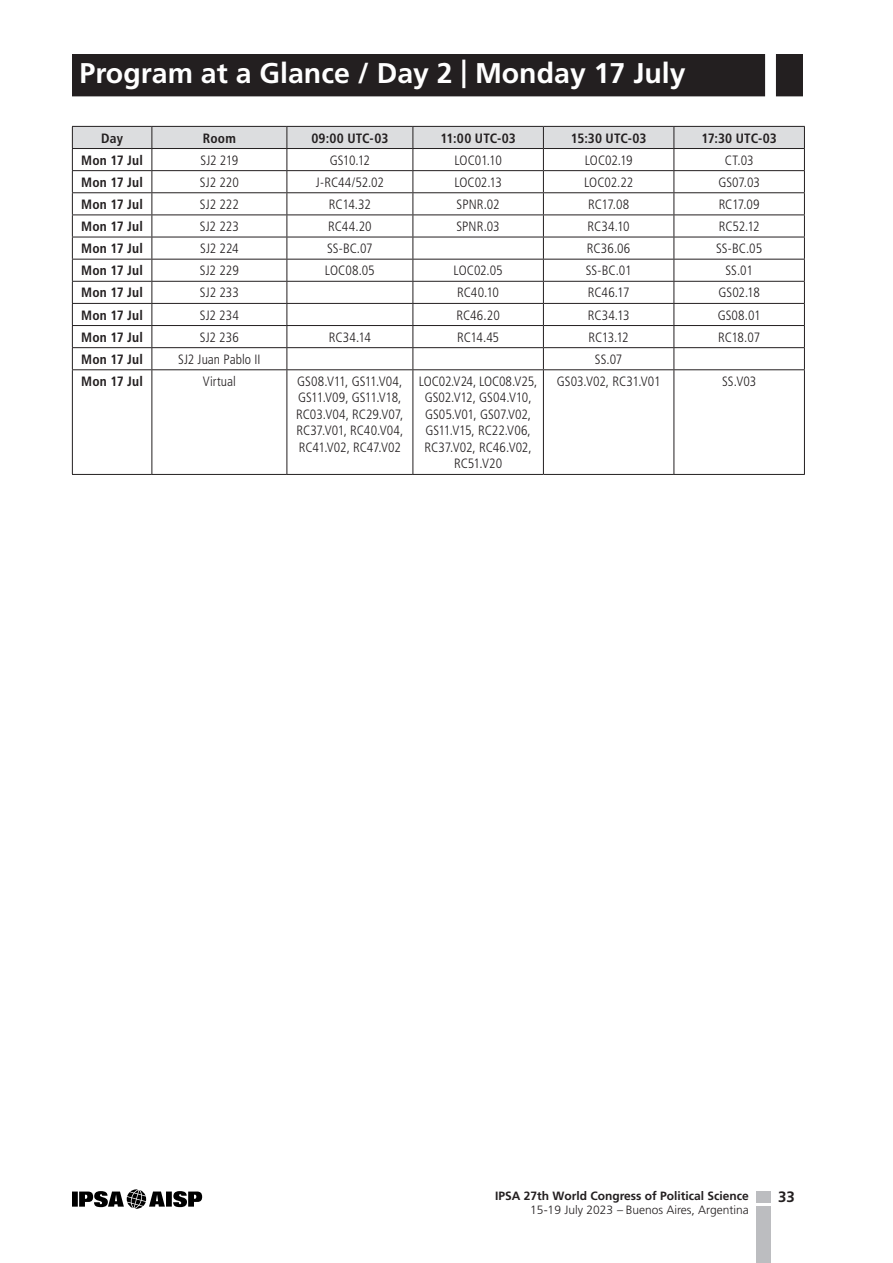
<style>
.page{position:relative;width:893px;height:1263px;background:#fff}
.page>*{position:absolute;margin:0;border:0;box-sizing:border-box;transform-origin:0 0}
.G4a_Day{font:700 28.5px "Frutiger LT Std";color:#fff}
.t1{font:700 15px "Frutiger LT Std";color:#231f20}
._01_Tab-courant{font:300 condensed 13.5px/16.5px "Frutiger LT Std";letter-spacing:-.005em;color:#231f20}
._01_Tab-courant-2{font:700 condensed 13.5px "Frutiger LT Std";letter-spacing:.015em;color:#231f20}
._01_Tab-entete{font:700 condensed 13.5px "Frutiger LT Std";letter-spacing:.005em;color:#231f20}
.t2{font:700 12px "Frutiger LT Std";color:#231f20}
.t3{font:300 12px "Frutiger LT Std";color:#231f20}
.s1{font-family:"Univers LT Std";font-weight:400;font-style:italic;font-stretch:condensed}
</style>
<div class="page">
<svg style="left:72px;top:1189px;width:130px;height:20px"></svg>
<div style="left:756px;top:1206px;width:15px;height:57px;background:#bcbdc0"></div>
<div style="left:756px;top:1191px;width:15px;height:11px;background:#bcbdc0"></div>
<div style="left:72px;top:54px;width:693px;height:42px;background:#231f20"></div>
<div style="left:776px;top:54px;width:27px;height:42px;background:#231f20"></div>
<hr style="left:72px;top:369px;width:80px;height:1px;background:#231f20">
<hr style="left:152px;top:369px;width:135px;height:1px;background:#231f20">
<hr style="left:152px;top:370px;width:1px;height:104px;background:#231f20">
<hr style="left:287px;top:369px;width:126px;height:1px;background:#231f20">
<hr style="left:286px;top:370px;width:1px;height:104px;background:#231f20">
<hr style="left:413px;top:369px;width:130px;height:1px;background:#231f20">
<hr style="left:412px;top:370px;width:1px;height:104px;background:#231f20">
<hr style="left:543px;top:369px;width:131px;height:1px;background:#231f20">
<hr style="left:543px;top:370px;width:1px;height:104px;background:#231f20">
<hr style="left:674px;top:369px;width:131px;height:1px;background:#231f20">
<hr style="left:674px;top:370px;width:1px;height:104px;background:#231f20">
<hr style="left:72px;top:474px;width:80px;height:1px;background:#231f20">
<hr style="left:152px;top:474px;width:135px;height:1px;background:#231f20">
<hr style="left:287px;top:474px;width:126px;height:1px;background:#231f20">
<hr style="left:413px;top:474px;width:130px;height:1px;background:#231f20">
<hr style="left:543px;top:474px;width:131px;height:1px;background:#231f20">
<hr style="left:674px;top:474px;width:131px;height:1px;background:#231f20">
<hr style="left:72px;top:370px;width:1px;height:104px;background:#231f20">
<hr style="left:804px;top:370px;width:1px;height:104px;background:#231f20">
<svg style="left:72px;top:126px;width:733px;height:243px"></svg>
<hr style="left:72px;top:148px;width:80px;height:1px;background:#231f20">
<hr style="left:152px;top:148px;width:135px;height:1px;background:#231f20">
<hr style="left:287px;top:148px;width:126px;height:1px;background:#231f20">
<hr style="left:413px;top:148px;width:130px;height:1px;background:#231f20">
<hr style="left:543px;top:148px;width:131px;height:1px;background:#231f20">
<hr style="left:674px;top:148px;width:131px;height:1px;background:#231f20">
<p class="G4a_Day" style="left:80px;top:56px;width:608px">Program at a Glance / Day 2 | Monday 17 July</p>
<p class="_01_Tab-entete" style="left:101px;top:130px;width:23px">Day</p>
<p class="_01_Tab-entete" style="left:203px;top:130px;width:34px">Room</p>
<p class="_01_Tab-entete" style="left:311px;top:130px;width:79px">09:00 UTC-03</p>
<p class="_01_Tab-entete" style="left:440px;top:130px;width:77px">11:00 UTC-03</p>
<p class="_01_Tab-entete" style="left:571px;top:130px;width:77px">15:30 UTC-03</p>
<p class="_01_Tab-entete" style="left:701px;top:130px;width:77px">17:30 UTC-03</p>
<p class="_01_Tab-courant-2" style="left:81px;top:152px;width:63px">Mon 17 Jul</p>
<p class="_01_Tab-courant" style="left:200px;top:152px;width:39px">SJ2 219</p>
<p class="_01_Tab-courant" style="left:330px;top:152px;width:42px">GS10.12</p>
<p class="_01_Tab-courant" style="left:454px;top:152px;width:49px">LOC01.10</p>
<p class="_01_Tab-courant" style="left:585px;top:152px;width:49px">LOC02.19</p>
<p class="_01_Tab-courant" style="left:725px;top:152px;width:30px">CT.03</p>
<p class="_01_Tab-courant-2" style="left:81px;top:174px;width:63px">Mon 17 Jul</p>
<p class="_01_Tab-courant" style="left:200px;top:174px;width:40px">SJ2 220</p>
<p class="_01_Tab-courant" style="left:316px;top:174px;width:70px">J-RC44/52.02</p>
<p class="_01_Tab-courant" style="left:454px;top:174px;width:49px">LOC02.13</p>
<p class="_01_Tab-courant" style="left:584px;top:174px;width:51px">LOC02.22</p>
<p class="_01_Tab-courant" style="left:718px;top:174px;width:43px">GS07.03</p>
<p class="_01_Tab-courant-2" style="left:81px;top:196px;width:63px">Mon 17 Jul</p>
<p class="_01_Tab-courant" style="left:200px;top:196px;width:40px">SJ2 222</p>
<p class="_01_Tab-courant" style="left:329px;top:196px;width:43px">RC14.32</p>
<p class="_01_Tab-courant" style="left:457px;top:196px;width:45px">SPNR.02</p>
<p class="_01_Tab-courant" style="left:588px;top:196px;width:43px">RC17.08</p>
<p class="_01_Tab-courant" style="left:719px;top:196px;width:43px">RC17.09</p>
<p class="_01_Tab-courant-2" style="left:81px;top:218px;width:63px">Mon 17 Jul</p>
<p class="_01_Tab-courant" style="left:200px;top:218px;width:40px">SJ2 223</p>
<p class="_01_Tab-courant" style="left:328px;top:218px;width:45px">RC44.20</p>
<p class="_01_Tab-courant" style="left:456px;top:218px;width:45px">SPNR.03</p>
<p class="_01_Tab-courant" style="left:588px;top:218px;width:44px">RC34.10</p>
<p class="_01_Tab-courant" style="left:719px;top:218px;width:42px">RC52.12</p>
<p class="_01_Tab-courant-2" style="left:81px;top:240px;width:63px">Mon 17 Jul</p>
<p class="_01_Tab-courant" style="left:200px;top:240px;width:40px">SJ2 224</p>
<p class="_01_Tab-courant" style="left:327px;top:240px;width:47px">SS-BC.07</p>
<p class="_01_Tab-courant" style="left:587px;top:240px;width:45px">RC36.06</p>
<p class="_01_Tab-courant" style="left:716px;top:240px;width:47px">SS-BC.05</p>
<p class="_01_Tab-courant-2" style="left:81px;top:263px;width:63px">Mon 17 Jul</p>
<p class="_01_Tab-courant" style="left:200px;top:263px;width:40px">SJ2 229</p>
<p class="_01_Tab-courant" style="left:325px;top:263px;width:51px">LOC08.05</p>
<p class="_01_Tab-courant" style="left:454px;top:263px;width:51px">LOC02.05</p>
<p class="_01_Tab-courant" style="left:586px;top:263px;width:47px">SS-BC.01</p>
<p class="_01_Tab-courant" style="left:725px;top:263px;width:29px">SS.01</p>
<p class="_01_Tab-courant-2" style="left:81px;top:285px;width:63px">Mon 17 Jul</p>
<p class="_01_Tab-courant" style="left:200px;top:285px;width:40px">SJ2 233</p>
<p class="_01_Tab-courant" style="left:457px;top:285px;width:43px">RC40.10</p>
<p class="_01_Tab-courant" style="left:588px;top:285px;width:43px">RC46.17</p>
<p class="_01_Tab-courant" style="left:718px;top:285px;width:43px">GS02.18</p>
<p class="_01_Tab-courant-2" style="left:81px;top:307px;width:63px">Mon 17 Jul</p>
<p class="_01_Tab-courant" style="left:200px;top:307px;width:41px">SJ2 234</p>
<p class="_01_Tab-courant" style="left:456px;top:307px;width:45px">RC46.20</p>
<p class="_01_Tab-courant" style="left:588px;top:307px;width:43px">RC34.13</p>
<p class="_01_Tab-courant" style="left:718px;top:307px;width:44px">GS08.01</p>
<p class="_01_Tab-courant-2" style="left:81px;top:329px;width:63px">Mon 17 Jul</p>
<p class="_01_Tab-courant" style="left:200px;top:329px;width:41px">SJ2 236</p>
<p class="_01_Tab-courant" style="left:329px;top:329px;width:43px">RC34.14</p>
<p class="_01_Tab-courant" style="left:457px;top:329px;width:43px">RC14.45</p>
<p class="_01_Tab-courant" style="left:588px;top:329px;width:42px">RC13.12</p>
<p class="_01_Tab-courant" style="left:718px;top:329px;width:43px">RC18.07</p>
<p class="_01_Tab-courant-2" style="left:81px;top:351px;width:63px">Mon 17 Jul</p>
<p class="_01_Tab-courant" style="left:178px;top:351px;width:84px">SJ2 Juan Pablo II</p>
<p class="_01_Tab-courant" style="left:595px;top:351px;width:29px">SS.07</p>
<p class="_01_Tab-courant-2" style="left:81px;top:373px;width:63px">Mon 17 Jul</p>
<p class="_01_Tab-courant" style="left:203px;top:373px;width:35px">Virtual</p>
<p class="_01_Tab-courant" style="left:296px;top:373px;width:109px">GS08.V11, GS11.V04,<br>GS11.V09, GS11.V18,<br>RC03.V04, RC29.V07,<br>RC37.V01, RC40.V04,<br>RC41.V02, RC47.V02</p>
<p class="_01_Tab-courant" style="left:419px;top:373px;width:120px;text-align:center">LOC02.V24, LOC08.V25,<br>GS02.V12, GS04.V10,<br>GS05.V01, GS07.V02,<br>GS11.V15, RC22.V06,<br>RC37.V02, RC46.V02,<br>RC51.V20</p>
<p class="_01_Tab-courant" style="left:557px;top:373px;width:105px">GS03.V02, RC31.V01</p>
<p class="_01_Tab-courant" style="left:722px;top:373px;width:36px">SS.V03</p>
<p class="t2" style="left:495px;top:1189px;width:255px">IPSA 27th World Congress of Political Science</p>
<p class="t1" style="left:778px;top:1188px;width:18px">33</p>
<p class="t3" style="left:530px;top:1203px;width:220px">15-19 July 2023 <span class="s1">–</span> Buenos Aires, Argentina</p>
</div>
